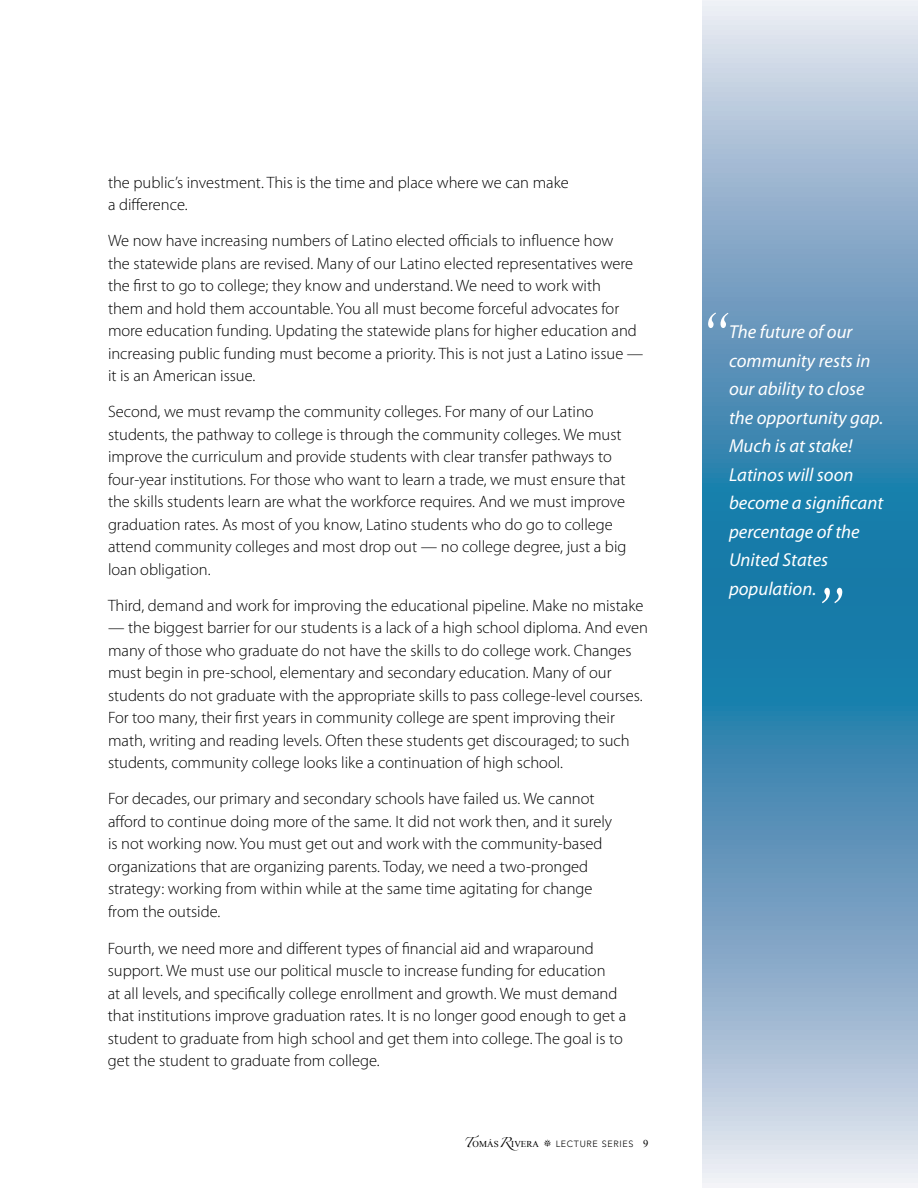
<style>
.page{position:relative;width:918px;height:1188px;background:#fff}
.page>*{position:absolute;margin:0;border:0;box-sizing:border-box;transform-origin:0 0}
.t1{font:italic 72px "Times New Roman";color:#fff;scale:.77 1}
.pull_quote{font:italic 18.75px/28.5px "Myriad Pro";color:#fff}
.P__body{font:300 16.5px/22.5px "Myriad Pro";color:#000}
.t2{font:300 9px "Avenir LT Std";letter-spacing:.075em;color:#000}
.s1{font-family:"Zapfino";font-weight:400}
.s2{font-family:"Times New Roman";font-weight:400}
.s3{font-family:"Times New Roman";font-weight:400;font-size:10.5px}
</style>
<div class="page">
<svg style="left:703px;top:0;width:215px;height:1188px;background:#73a4c4"></svg>
<p class="P__body" style="left:108px;top:171px;width:462px">the public’s investment. This is the time and place where we can make a difference.</p>
<p class="P__body" style="left:108px;top:230px;width:537px">We now have increasing numbers of Latino elected officials to influence how<br>the statewide plans are revised. Many of our Latino elected representatives were the first to go to college; they know and understand. We need to work with<br>them and hold them accountable. You all must become forceful advocates for more education funding. Updating the statewide plans for higher education and increasing public funding must become a priority. This is not just a Latino issue — it is an American issue.</p>
<p class="P__body" style="left:108px;top:401px;width:520px">Second, we must revamp the community colleges. For many of our Latino students, the pathway to college is through the community colleges. We must improve the curriculum and provide students with clear transfer pathways to four-year institutions. For those who want to learn a trade, we must ensure that the skills students learn are what the workforce requires. And we must improve graduation rates. As most of you know, Latino students who do go to college attend community colleges and most drop out — no college degree, just a big loan obligation.</p>
<p class="P__body" style="left:108px;top:594px;width:537px">Third, demand and work for improving the educational pipeline. Make no mistake</p>
<p class="P__body" style="left:108px;top:617px;width:542px">— the biggest barrier for our students is a lack of a high school diploma. And even many of those who graduate do not have the skills to do college work. Changes must begin in pre-school, elementary and secondary education. Many of our students do not graduate with the appropriate skills to pass college-level courses.<br>For too many, their first years in community college are spent improving their math, writing and reading levels. Often these students get discouraged; to such students, community college looks like a continuation of high school.</p>
<p class="P__body" style="left:108px;top:788px;width:506px">For decades, our primary and secondary schools have failed us. We cannot afford to continue doing more of the same. It did not work then, and it surely is not working now. You must get out and work with the community-based organizations that are organizing parents. Today, we need a two-pronged strategy: working from within while at the same time agitating for change from the outside.</p>
<p class="P__body" style="left:108px;top:937px;width:520px">Fourth, we need more and different types of financial aid and wraparound support. We must use our political muscle to increase funding for education<br>at all levels, and specifically college enrollment and growth. We must demand that institutions improve graduation rates. It is no longer good enough to get a student to graduate from high school and get them into college. The goal is to get the student to graduate from college.</p>
<p class="t2" style="left:464px;top:1139px;width:186px"><span class="s1">T</span><span class="s2">OMÁS</span><span class="s1">R</span><span class="s2">IVERA</span> • LECTURE SERIES <span class="s3">9</span></p>
<h1 class="t1" style="left:697px;top:288px;width:42px">“</h1>
<h4 class="pull_quote" style="left:729px;top:318px;width:156px">The future of our community rests in our ability to close the opportunity gap.<br>Much is at stake!<br>Latinos will soon become a significant percentage of the<br>United States population.</h4>
<h1 class="t1" style="left:812px;top:563px;width:42px">”</h1>
</div>
